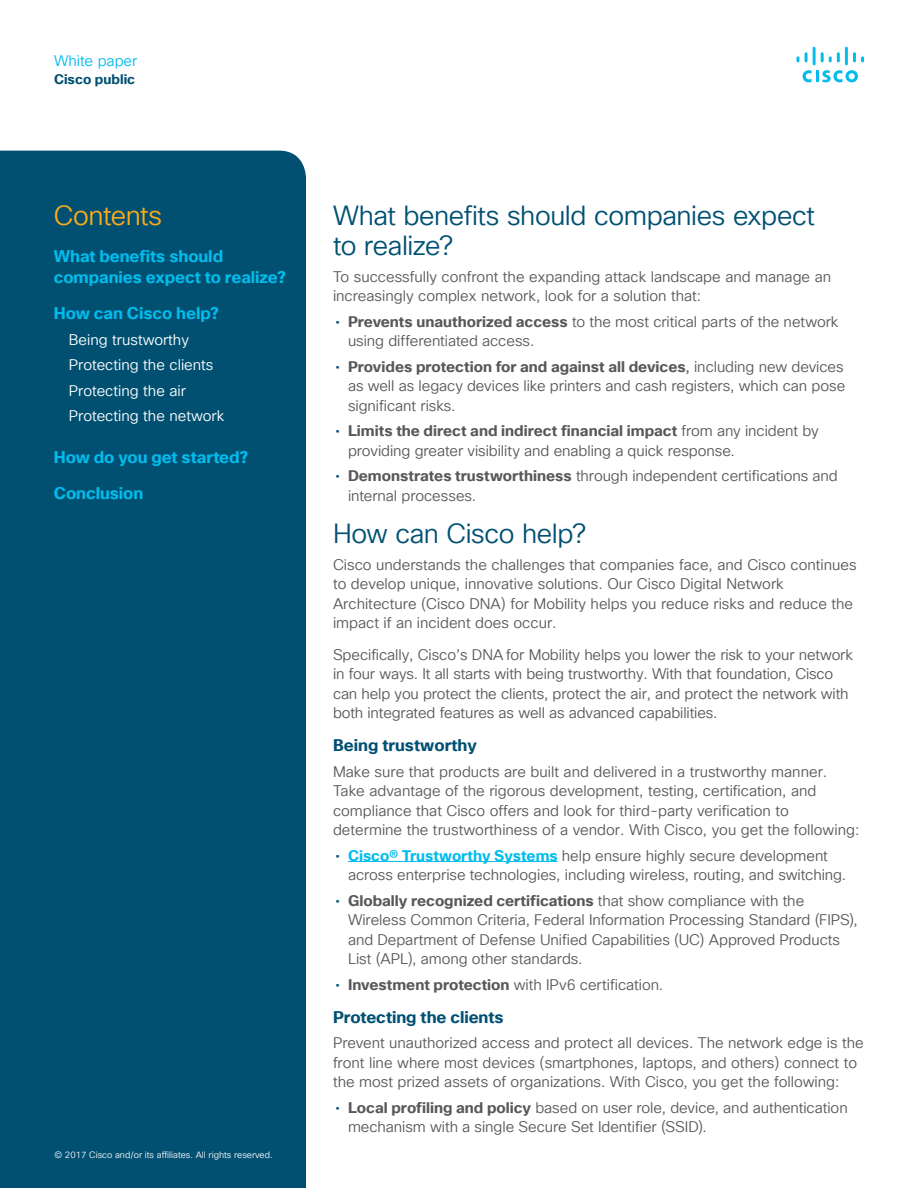
<style>
.page{position:relative;width:918px;height:1188px;background:#fff}
.page>*{position:absolute;margin:0;border:0;box-sizing:border-box;transform-origin:0 0}
.Subhead2_Indigo{font:27px/30px "Cisco Sans TT Light";letter-spacing:-.015em;color:#005073}
.Body{font:27px "Cisco Sans TT Light";letter-spacing:-.015em;color:#005073}
.t1{font:27px "Cisco Sans TT Light";letter-spacing:-.02em;color:#faab1a}
.Subhead3_Blue{font:700 16.5px/21px "Cisco Sans TT";letter-spacing:-.005em;color:#01bcec}
.Subhead3_Indigo{font:700 16.5px "Cisco Sans TT";letter-spacing:-.005em;color:#005073}
.Body-2{font:700 16.5px "Cisco Sans TT";letter-spacing:.005em;color:#005073}
.Body-3{font:15px/19.5px "Cisco Sans TT Light";color:#57585a}
.Body_White_intend{font:15px "Cisco Sans TT Light";color:#fff}
.t2{font:15px "Cisco Sans TT Light";color:#01bcec}
.t3{font:700 13.5px "Cisco Sans TT";color:#005073}
.t4{font:9px "Cisco Sans TT Light";color:#fff}
.s1{font-family:"Cisco Sans TT";color:#005073}
.s2{font-family:"Cisco Sans TT";font-weight:700}
.s3{font-family:"Cisco Sans TT"}
.s4{font-family:"Cisco Sans TT";font-weight:700;color:#01bcec}
</style>
<div class="page">
<svg style="left:803px;top:70px;width:55px;height:12px"></svg>
<svg style="left:797px;top:56px;width:2px;height:6px"></svg>
<svg style="left:805px;top:52px;width:3px;height:10px"></svg>
<hr style="left:813px;top:47px;width:3px;height:18px;background:#01bcec">
<svg style="left:821px;top:52px;width:19px;height:10px"></svg>
<hr style="left:845px;top:47px;width:3px;height:18px;background:#01bcec">
<svg style="left:853px;top:52px;width:11px;height:10px"></svg>
<div style="left:0;top:151px;width:306px;height:1037px;background:#015072"></div>
<hr style="left:348px;top:861px;width:210px;height:1px;background:#01bcec">
<p class="t2" style="left:54px;top:51px;width:85px">White paper</p>
<p class="t3" style="left:54px;top:70px;width:83px">Cisco public</p>
<p class="t1" style="left:54px;top:198px;width:110px">Contents</p>
<p class="Subhead3_Blue" style="left:54px;top:246px;width:233px">What benefits should companies expect to realize?</p>
<p class="Subhead3_Blue" style="left:54px;top:303px;width:166px">How can Cisco help?</p>
<p class="Body_White_intend" style="left:69px;top:330px;width:122px">Being trustworthy</p>
<p class="Body_White_intend" style="left:69px;top:355px;width:146px">Protecting the clients</p>
<p class="Body_White_intend" style="left:69px;top:381px;width:119px">Protecting the air</p>
<p class="Body_White_intend" style="left:69px;top:406px;width:157px">Protecting the network</p>
<p class="Subhead3_Blue" style="left:54px;top:447px;width:196px">How do you get started?</p>
<p class="Subhead3_Blue" style="left:54px;top:483px;width:91px">Conclusion</p>
<p class="t4" style="left:54px;top:1149px;width:220px">© 2017 Cisco and/or its affiliates. All rights reserved.</p>
<p class="Subhead2_Indigo" style="left:333px;top:201px;width:483px">What benefits should companies expect to realize?</p>
<p class="Body-3" style="left:333px;top:267px;width:500px">To successfully confront the expanding attack landscape and manage an increasingly complex network, look for a solution that:</p>
<p class="Body-3" style="left:348px;top:312px;width:492px;text-indent:-13px"><span class="s1">•</span> <span class="s2">Prevents unauthorized access</span> to the most critical parts of the network using differentiated access.</p>
<p class="Body-3" style="left:348px;top:357px;width:499px;text-align:justify;text-indent:-13px"><span class="s1">•</span> <span class="s2">Provides protection for and against all devices</span><span class="s3">,</span> including new devices as well as legacy devices like printers and cash registers, which can pose significant risks.</p>
<p class="Body-3" style="left:348px;top:422px;width:472px;text-indent:-13px"><span class="s1">•</span> <span class="s2">Limits the direct and indirect financial impact</span> from any incident by providing greater visibility and enabling a quick response.</p>
<p class="Body-3" style="left:348px;top:467px;width:491px;text-indent:-13px"><span class="s1">•</span> <span class="s2">Demonstrates trustworthiness</span> through independent certifications and internal processes.</p>
<p class="Body" style="left:333px;top:516px;width:255px">How can Cisco help?</p>
<p class="Body-3" style="left:333px;top:555px;width:525px">Cisco understands the challenges that companies face, and Cisco continues to develop unique, innovative solutions. Our Cisco Digital Network Architecture (Cisco DNA) for Mobility helps you reduce risks and reduce the impact if an incident does occur.</p>
<p class="Body-3" style="left:333px;top:645px;width:521px">Specifically, Cisco’s DNA for Mobility helps you lower the risk to your network in four ways. It all starts with being trustworthy. With that foundation, Cisco can help you protect the clients, protect the air, and protect the network with both integrated features as well as advanced capabilities.</p>
<p class="Body-2" style="left:333px;top:734px;width:145px">Being trustworthy</p>
<p class="Body-3" style="left:333px;top:762px;width:528px">Make sure that products are built and delivered in a trustworthy manner.<br>Take advantage of the rigorous development, testing, certification, and compliance that Cisco offers and look for third-party verification to determine the trustworthiness of a vendor. With Cisco, you get the following:</p>
<p class="Body-3" style="left:348px;top:846px;width:500px;text-indent:-13px"><span class="s1">•</span> <span class="s4">Cisco® Trustworthy Systems</span> help ensure highly secure development across enterprise technologies, including wireless, routing, and switching.</p>
<p class="Body-3" style="left:348px;top:891px;width:511px;text-indent:-13px"><span class="s1">•</span> <span class="s2">Globally recognized certifications</span> that show compliance with the Wireless Common Criteria, Federal Information Processing Standard (FIPS), and Department of Defense Unified Capabilities (UC) Approved Products List (APL), among other standards.</p>
<p class="Body-3" style="left:335px;top:975px;width:329px"><span class="s1">•</span> <span class="s2">Investment protection</span> with IPv6 certification.</p>
<p class="Subhead3_Indigo" style="left:333px;top:1006px;width:172px">Protecting the clients</p>
<p class="Body-3" style="left:333px;top:1034px;width:532px">Prevent unauthorized access and protect all devices. The network edge is the front line where most devices (smartphones, laptops, and others) connect to the most prized assets of organizations. With Cisco, you get the following:</p>
<p class="Body-3" style="left:348px;top:1098px;width:501px;text-indent:-13px"><span class="s1">•</span> <span class="s2">Local profiling and policy</span> based on user role, device, and authentication mechanism with a single Secure Set Identifier (SSID).</p>
</div>
